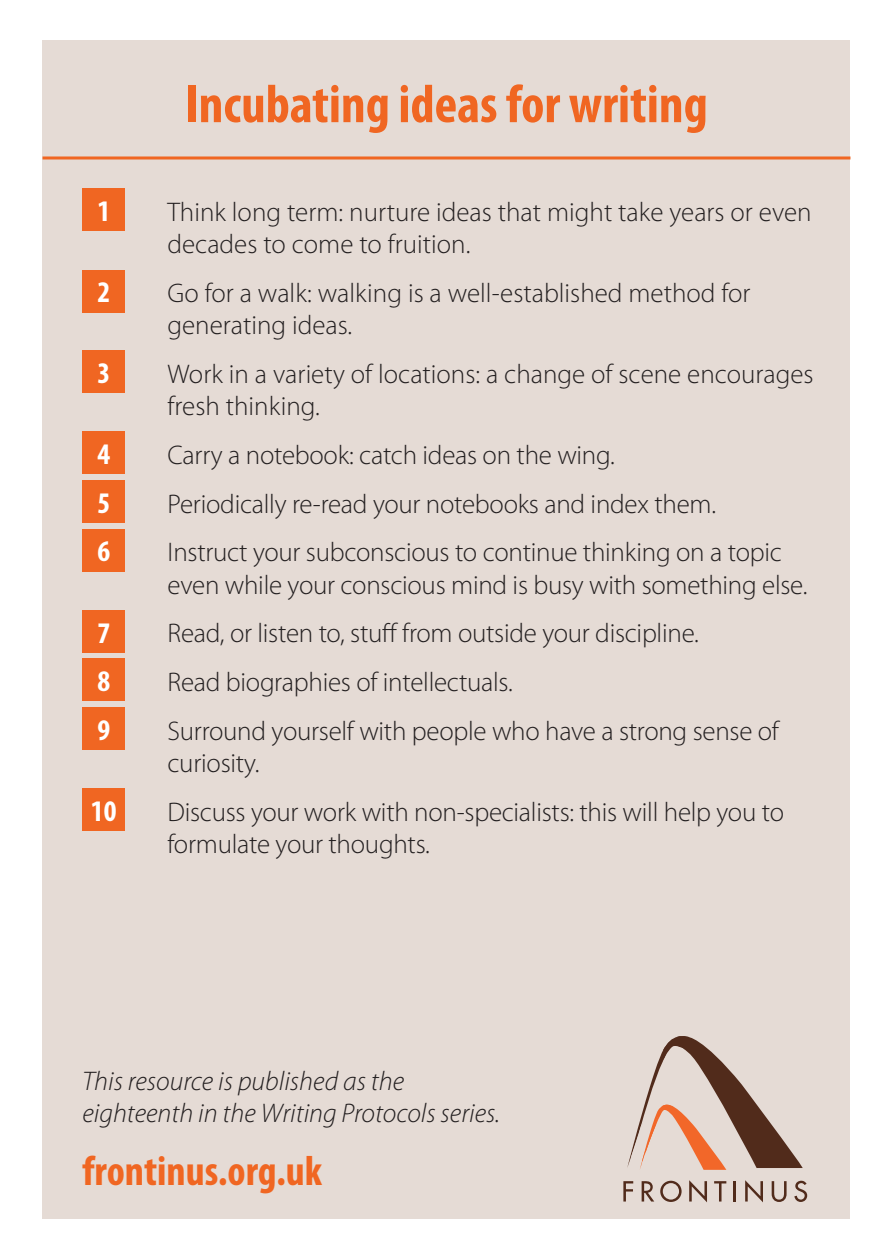
<style>
.page{position:relative;width:893px;height:1259px;background:#fff}
.page>*{position:absolute;margin:0;border:0;box-sizing:border-box;transform-origin:0 0}
.Heading_Centred{font:700 condensed 54px "Myriad Pro";color:#f06622}
.Web_Address{font:700 condensed 42px "Myriad Pro";color:#f06622}
.Numbers{font:700 condensed 30px "Myriad Pro";color:#fff}
.No_d_Body{font:300 27px/32.4px "Myriad Pro";letter-spacing:-.01em;color:#231f20}
.Italic_Body{font:italic 300 27px/32.4px "Myriad Pro";color:#231f20}
</style>
<div class="page">
<div style="left:43px;top:40px;width:807px;height:1178px;background:#e5dbd5"></div>
<hr style="left:43px;top:156px;width:807px;height:3px;background:#f06622">
<div style="left:82px;top:189px;width:43px;height:42px;background:#f06622"></div>
<svg style="left:623px;top:1181px;width:10px;height:20px"></svg>
<svg style="left:642px;top:1181px;width:12px;height:20px"></svg>
<svg style="left:660px;top:1180px;width:22px;height:22px"></svg>
<svg style="left:689px;top:1180px;width:18px;height:22px"></svg>
<svg style="left:714px;top:1181px;width:12px;height:20px"></svg>
<hr style="left:734px;top:1181px;width:2px;height:20px;background:#512b1b">
<svg style="left:745px;top:1180px;width:18px;height:22px"></svg>
<svg style="left:772px;top:1181px;width:15px;height:21px"></svg>
<svg style="left:794px;top:1180px;width:13px;height:22px"></svg>
<svg style="left:627px;top:1036px;width:176px;height:133px"></svg>
<div style="left:82px;top:270px;width:43px;height:42px;background:#f06622"></div>
<div style="left:82px;top:351px;width:43px;height:42px;background:#f06622"></div>
<div style="left:82px;top:432px;width:43px;height:42px;background:#f06622"></div>
<div style="left:82px;top:480px;width:43px;height:43px;background:#f06622"></div>
<div style="left:82px;top:529px;width:43px;height:42px;background:#f06622"></div>
<div style="left:82px;top:610px;width:43px;height:42px;background:#f06622"></div>
<div style="left:82px;top:658px;width:43px;height:43px;background:#f06622"></div>
<div style="left:82px;top:707px;width:43px;height:43px;background:#f06622"></div>
<div style="left:82px;top:788px;width:43px;height:42px;background:#f06622"></div>
<p class="Numbers" style="left:97px;top:192px;width:14px">1</p>
<p class="Numbers" style="left:97px;top:273px;width:14px">2</p>
<p class="Numbers" style="left:97px;top:354px;width:14px">3</p>
<p class="Numbers" style="left:97px;top:435px;width:14px">4</p>
<p class="Numbers" style="left:97px;top:484px;width:14px">5</p>
<p class="Numbers" style="left:97px;top:533px;width:14px">6</p>
<p class="Numbers" style="left:97px;top:614px;width:14px">7</p>
<p class="Numbers" style="left:97px;top:662px;width:14px">8</p>
<p class="Numbers" style="left:97px;top:711px;width:14px">9</p>
<p class="Numbers" style="left:91px;top:792px;width:27px">10</p>
<p class="Heading_Centred" style="left:185px;top:70px;width:524px">Incubating ideas for writing</p>
<p class="No_d_Body" style="left:168px;top:195px;width:646px">Think long term: nurture ideas that might take years or even decades to come to fruition.</p>
<p class="No_d_Body" style="left:168px;top:276px;width:584px">Go for a walk: walking is a well-established method for generating ideas.</p>
<p class="No_d_Body" style="left:168px;top:357px;width:648px">Work in a variety of locations: a change of scene encourages fresh thinking.</p>
<p class="No_d_Body" style="left:168px;top:438px;width:449px">Carry a notebook: catch ideas on the wing.</p>
<p class="No_d_Body" style="left:168px;top:487px;width:550px">Periodically re-read your notebooks and index them.</p>
<p class="No_d_Body" style="left:168px;top:536px;width:641px">Instruct your subconscious to continue thinking on a topic even while your conscious mind is busy with something else.</p>
<p class="No_d_Body" style="left:168px;top:617px;width:533px">Read, or listen to, stuff from outside your discipline.</p>
<p class="No_d_Body" style="left:168px;top:665px;width:347px">Read biographies of intellectuals.</p>
<p class="No_d_Body" style="left:168px;top:714px;width:613px">Surround yourself with people who have a strong sense of curiosity.</p>
<p class="No_d_Body" style="left:168px;top:795px;width:618px">Discuss your work with non-specialists: this will help you to formulate your thoughts.</p>
<p class="Italic_Body" style="left:82px;top:1064px;width:419px">This resource is published as the eighteenth in the Writing Protocols series.</p>
<p class="Web_Address" style="left:82px;top:1144px;width:241px">frontinus.org.uk</p>
</div>
